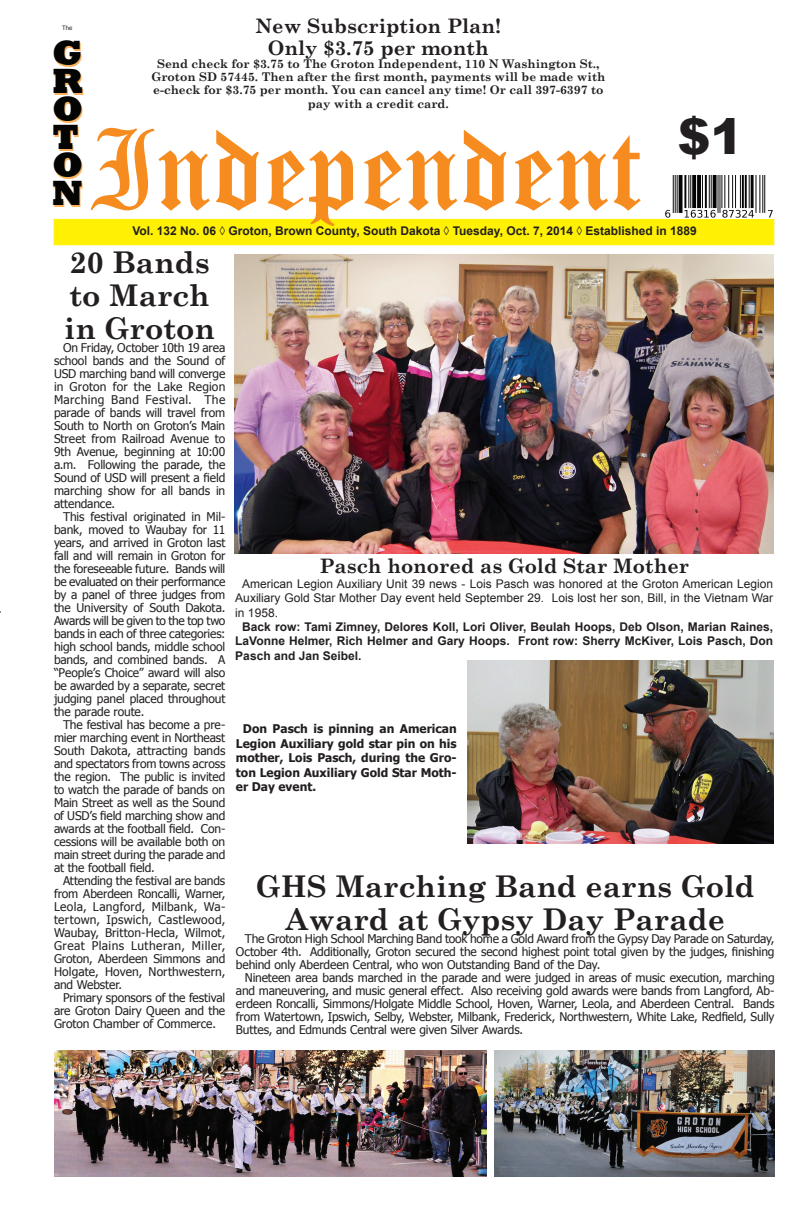
<style>
.page{position:relative;width:792px;height:1224px;background:#fff}
.page>*{position:absolute;margin:0;border:0;box-sizing:border-box;transform-origin:0 0}
.t1{font:84px "Old English Five";color:#f68c1f}
.t2{font:900 49px "Arial";color:#231f20}
.t3{font:800 36px/28px "Rockwell";color:#040503;text-align:justify}
.t4{font:700 30px/33px "Century Schoolbook";color:#231f20}
.t5{font:700 20px/22px "Century Schoolbook";color:#231f20;text-align:center}
.t6{font:12px/13px "Tahoma";letter-spacing:-.01em;color:#231f20;text-align:justify}
.t7{font:700 12px/14.4px "Arial";color:#231f20;text-align:justify}
.t8{font:700 12px/13.2px "Century Schoolbook";color:#231f20;text-align:center}
.t9{font:12px/14.4px "Arial";color:#231f20;text-align:justify}
.t10{font:700 12px/14.4px "Tahoma";color:#231f20;text-align:justify}
.t11{font:6px "Tahoma";color:#231f20}
</style>
<div class="page">
<div style="left:54px;top:219px;width:720px;height:26px;background:#fff101;border:1px solid #fff101"></div>
<img style="left:665px;top:175px;width:108px;height:43px">
<img style="left:235px;top:254px;width:538px;height:300px">
<img style="left:467px;top:660px;width:306px;height:183px">
<img style="left:494px;top:1050px;width:280px;height:127px">
<img style="left:54px;top:1050px;width:432px;height:127px">
<p class="t11" style="left:62px;top:24px;width:12px">The</p>
<h3 class="t3" style="left:52px;top:39px;width:33px">G R O T O N</h3>
<h3 class="t5" style="left:256px;top:14px;width:247px">New Subscription Plan!<br>Only $3.75 per month</h3>
<p class="t8" style="left:151px;top:57px;width:455px">Send check for $3.75 to The Groton Independent, 110 N Washington St., Groton SD 57445. Then after the first month, payments will be made with e-check for $3.75 per month. You can cancel any time! Or call 397-6397 to pay with a credit card.</p>
<h2 class="t2" style="left:678px;top:101px;width:67px">$1</h2>
<h1 class="t1" style="left:85px;top:131px;width:557px">Independent</h1>
<p class="t7" style="left:132px;top:224px;width:566px">Vol. 132 No. 06 ◊ Groton, Brown County, South Dakota ◊ Tuesday, Oct. 7, 2014 ◊ Established in 1889</p>
<h3 class="t4" style="left:64px;top:245px;width:152px">20 Bands to March in Groton</h3>
<p class="t6" style="left:54px;top:340px;width:173px;text-indent:9px">On Friday, October 10th 19 area school bands and the Sound of USD marching band will converge in Groton for the Lake Region Marching Band Festival. The parade of bands will travel from South to North on Groton’s Main Street from Railroad Avenue to 9th Avenue, beginning at 10:00 a.m. Following the parade, the Sound of USD will present a field marching show for all bands in attendance.</p>
<p class="t6" style="left:54px;top:509px;width:173px;text-indent:9px">This festival originated in Mil&shy;bank, moved to Waubay for 11 years, and arrived in Groton last fall and will remain in Groton for the foreseeable future. Bands will be evaluated on their performance by a panel of three judges from the University of South Dakota.<br>Awards will be given to the top two bands in each of three categories: high school bands, middle school bands, and combined bands. A “People’s Choice” award will also be awarded by a separate, secret judging panel placed throughout the parade route.</p>
<p class="t6" style="left:54px;top:717px;width:173px;text-indent:9px">The festival has become a pre&shy;mier marching event in Northeast South Dakota, attracting bands and spectators from towns across the region. The public is invited to watch the parade of bands on Main Street as well as the Sound of USD’s field marching show and awards at the football field. Con&shy;cessions will be available both on main street during the parade and at the football field.</p>
<p class="t6" style="left:54px;top:873px;width:173px;text-indent:9px">Attending the festival are bands from Aberdeen Roncalli, Warner, Leola, Langford, Milbank, Wa&shy;tertown, Ipswich, Castlewood, Waubay, Britton-Hecla, Wilmot, Great Plains Lutheran, Miller, Groton, Aberdeen Simmons and Holgate, Hoven, Northwestern, and Webster.</p>
<p class="t6" style="left:54px;top:990px;width:173px;text-indent:9px">Primary sponsors of the festival are Groton Dairy Queen and the Groton Chamber of Commerce.</p>
<h3 class="t5" style="left:319px;top:555px;width:371px">Pasch honored as Gold Star Mother</h3>
<p class="t9" style="left:235px;top:576px;width:539px;text-indent:7px">American Legion Auxiliary Unit 39 news - Lois Pasch was honored at the Groton American Legion Auxiliary Gold Star Mother Day event held September 29. Lois lost her son, Bill, in the Vietnam War in 1958.</p>
<p class="t7" style="left:235px;top:620px;width:540px;text-indent:7px">Back row: Tami Zimney, Delores Koll, Lori Oliver, Beulah Hoops, Deb Olson, Marian Raines, LaVonne Helmer, Rich Helmer and Gary Hoops. Front row: Sherry McKiver, Lois Pasch, Don Pasch and Jan Seibel.</p>
<p class="t10" style="left:236px;top:721px;width:222px;text-indent:7px">Don Pasch is pinning an American Legion Auxiliary gold star pin on his mother, Lois Pasch, during the Gro&shy;ton Legion Auxiliary Gold Star Moth&shy;er Day event.</p>
<h3 class="t4" style="left:256px;top:869px;width:500px;text-align:center">GHS Marching Band earns Gold<br>Award at Gypsy Day Parade</h3>
<p class="t6" style="left:236px;top:932px;width:540px;text-indent:9px">The Groton High School Marching Band took home a Gold Award from the Gypsy Day Parade on Saturday, October 4th. Additionally, Groton secured the second highest point total given by the judges, finishing behind only Aberdeen Central, who won Outstanding Band of the Day.</p>
<p class="t6" style="left:236px;top:971px;width:540px;text-indent:9px">Nineteen area bands marched in the parade and were judged in areas of music execution, marching and maneuvering, and music general effect. Also receiving gold awards were bands from Langford, Ab&shy;erdeen Roncalli, Simmons/Holgate Middle School, Hoven, Warner, Leola, and Aberdeen Central. Bands from Watertown, Ipswich, Selby, Webster, Milbank, Frederick, Northwestern, White Lake, Redfield, Sully Buttes, and Edmunds Central were given Silver Awards.</p>
</div>
